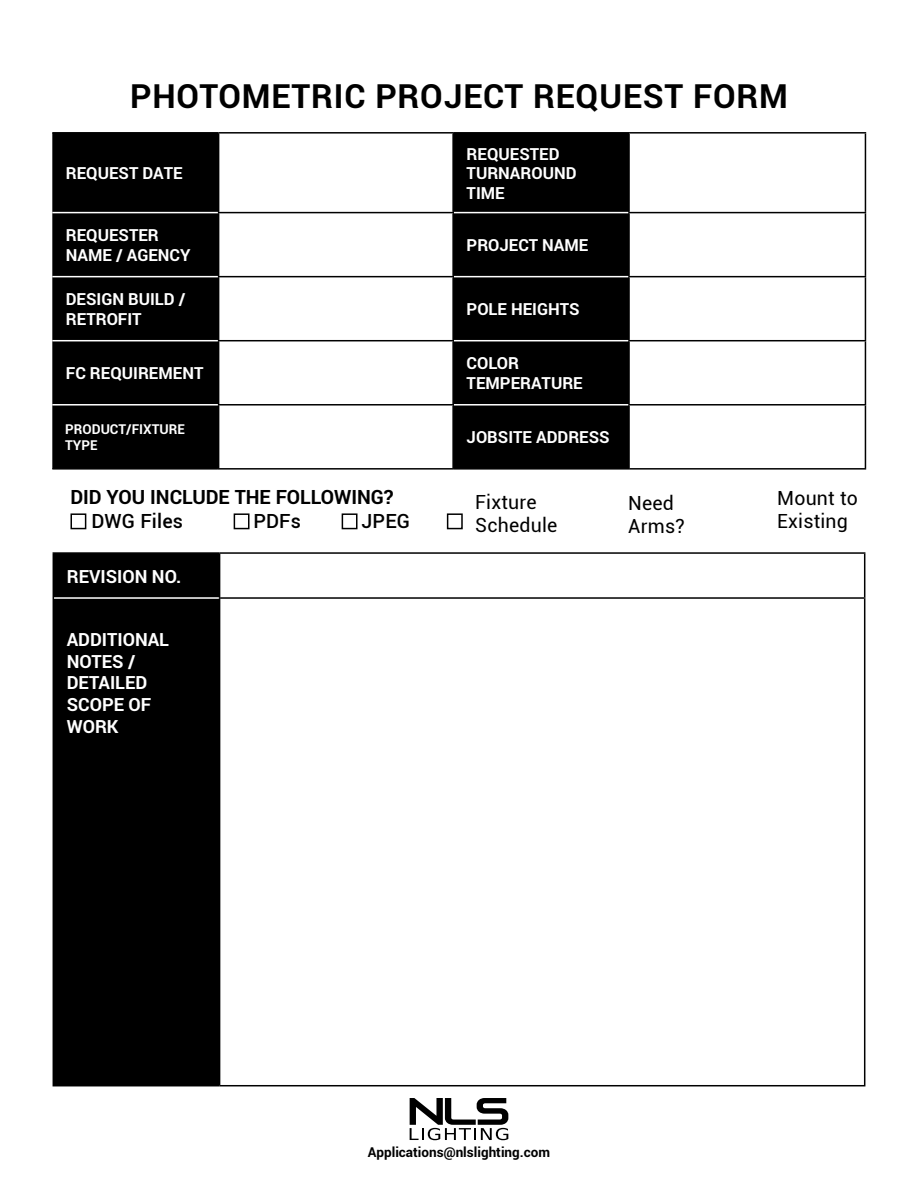
<style>
.page{position:relative;width:918px;height:1188px;background:#fff}
.page>*{position:absolute;margin:0;border:0;box-sizing:border-box;transform-origin:0 0}
.t1{font:700 33px "Roboto";letter-spacing:.025em;color:#000}
.t2{font:19.5px/23.4px "Roboto";letter-spacing:.01em;color:#000}
.t3{font:700 19.5px "Roboto";color:#000}
.t4{font:500 19.5px "Roboto";letter-spacing:.01em;color:#000}
.t5{font:700 18px/21.6px "Roboto";color:#fff}
.t6{font:700 16.5px/19.8px "Roboto";color:#fff}
.t7{font:700 13.5px "Roboto";color:#000}
.t8{font:700 13.5px/16.2px "Roboto";color:#fff}
</style>
<div class="page">
<svg style="left:52px;top:134px;width:576px;height:334px;fill:#000"></svg>
<hr style="left:218px;top:134px;width:1px;height:78px;background:#000">
<hr style="left:453px;top:132px;width:176px;height:2px;background:#000">
<hr style="left:452px;top:134px;width:2px;height:78px;background:#000">
<hr style="left:629px;top:132px;width:237px;height:2px;background:#000">
<hr style="left:628px;top:134px;width:2px;height:78px;background:#000">
<hr style="left:218px;top:213px;width:1px;height:63px;background:#000">
<hr style="left:452px;top:213px;width:2px;height:63px;background:#000">
<hr style="left:628px;top:212px;width:238px;height:1px;background:#000">
<hr style="left:628px;top:213px;width:2px;height:63px;background:#000">
<hr style="left:218px;top:277px;width:1px;height:63px;background:#000">
<hr style="left:452px;top:277px;width:2px;height:63px;background:#000">
<hr style="left:628px;top:276px;width:238px;height:1px;background:#000">
<hr style="left:628px;top:277px;width:2px;height:63px;background:#000">
<hr style="left:218px;top:341px;width:1px;height:63px;background:#000">
<hr style="left:452px;top:341px;width:2px;height:63px;background:#000">
<hr style="left:628px;top:340px;width:238px;height:1px;background:#000">
<hr style="left:628px;top:341px;width:2px;height:63px;background:#000">
<hr style="left:218px;top:406px;width:1px;height:62px;background:#000">
<hr style="left:452px;top:406px;width:2px;height:62px;background:#000">
<hr style="left:628px;top:404px;width:238px;height:2px;background:#000">
<hr style="left:628px;top:406px;width:2px;height:62px;background:#000">
<hr style="left:453px;top:468px;width:176px;height:2px;background:#000">
<hr style="left:629px;top:468px;width:237px;height:2px;background:#000">
<hr style="left:454px;top:212px;width:174px;height:1px;background:#fff">
<hr style="left:454px;top:276px;width:174px;height:1px;background:#fff">
<hr style="left:454px;top:340px;width:174px;height:1px;background:#fff">
<hr style="left:454px;top:404px;width:174px;height:2px;background:#fff">
<hr style="left:219px;top:132px;width:234px;height:2px;background:#000">
<hr style="left:218px;top:212px;width:236px;height:1px;background:#000">
<hr style="left:218px;top:276px;width:236px;height:1px;background:#000">
<hr style="left:218px;top:340px;width:236px;height:1px;background:#000">
<hr style="left:218px;top:404px;width:236px;height:2px;background:#000">
<hr style="left:218px;top:468px;width:235px;height:2px;background:#000">
<hr style="left:52px;top:212px;width:166px;height:1px;background:#fff">
<hr style="left:52px;top:276px;width:166px;height:1px;background:#fff">
<hr style="left:52px;top:340px;width:166px;height:1px;background:#fff">
<hr style="left:52px;top:404px;width:166px;height:2px;background:#fff">
<hr style="left:865px;top:134px;width:1px;height:78px;background:#000">
<hr style="left:865px;top:213px;width:1px;height:63px;background:#000">
<hr style="left:865px;top:277px;width:1px;height:63px;background:#000">
<hr style="left:865px;top:341px;width:1px;height:63px;background:#000">
<hr style="left:865px;top:406px;width:1px;height:62px;background:#000">
<hr style="left:52px;top:468px;width:166px;height:2px;background:#000">
<hr style="left:52px;top:132px;width:167px;height:2px;background:#000">
<svg style="left:410px;top:1098px;width:98px;height:42px"></svg>
<div style="left:54px;top:554px;width:165px;height:531px;background:#000"></div>
<hr style="left:53px;top:552px;width:167px;height:2px;background:#000">
<hr style="left:53px;top:554px;width:1px;height:44px;background:#000">
<hr style="left:220px;top:552px;width:645px;height:2px;background:#000">
<hr style="left:219px;top:554px;width:1px;height:43px;background:#000">
<hr style="left:864px;top:554px;width:1px;height:43px;background:#000">
<hr style="left:53px;top:598px;width:1px;height:487px;background:#000">
<hr style="left:219px;top:597px;width:646px;height:2px;background:#000">
<hr style="left:219px;top:599px;width:1px;height:486px;background:#000">
<hr style="left:864px;top:599px;width:1px;height:486px;background:#000">
<hr style="left:53px;top:1085px;width:167px;height:1px;background:#000">
<hr style="left:220px;top:1085px;width:645px;height:1px;background:#000">
<hr style="left:54px;top:597px;width:165px;height:2px;background:#fff">
<div style="left:70px;top:513px;width:16px;height:16px;border:2px solid #000"></div>
<div style="left:234px;top:513px;width:16px;height:16px;border:2px solid #000"></div>
<div style="left:342px;top:513px;width:16px;height:16px;border:2px solid #000"></div>
<div style="left:447px;top:513px;width:16px;height:16px;border:2px solid #000"></div>
<h1 class="t1" style="left:130px;top:77px;width:659px">PHOTOMETRIC PROJECT REQUEST FORM</h1>
<p class="t6" style="left:66px;top:163px;width:118px">REQUEST DATE</p>
<p class="t6" style="left:467px;top:144px;width:111px">REQUESTED<br>TURNAROUND<br>TIME</p>
<p class="t6" style="left:66px;top:225px;width:126px">REQUESTER<br>NAME / AGENCY</p>
<p class="t6" style="left:467px;top:235px;width:123px">PROJECT NAME</p>
<p class="t6" style="left:66px;top:290px;width:121px">DESIGN BUILD /<br>RETROFIT</p>
<p class="t6" style="left:467px;top:299px;width:114px">POLE HEIGHTS</p>
<p class="t6" style="left:66px;top:363px;width:139px">FC REQUIREMENT</p>
<p class="t6" style="left:467px;top:354px;width:118px">COLOR<br>TEMPERATURE</p>
<p class="t8" style="left:65px;top:420px;width:121px">PRODUCT/FIXTURE<br>TYPE</p>
<p class="t6" style="left:467px;top:428px;width:145px">JOBSITE ADDRESS</p>
<p class="t3" style="left:70px;top:485px;width:325px">DID YOU INCLUDE THE FOLLOWING?</p>
<p class="t4" style="left:92px;top:510px;width:93px">DWG Files</p>
<p class="t4" style="left:253px;top:510px;width:49px">PDFs</p>
<p class="t4" style="left:361px;top:510px;width:50px">JPEG</p>
<p class="t5" style="left:67px;top:565px;width:116px">REVISION NO.</p>
<p class="t5" style="left:67px;top:629px;width:104px">ADDITIONAL<br>NOTES /<br>DETAILED<br>SCOPE OF<br>WORK</p>
<p class="t2" style="left:475px;top:489px;width:84px">Fixture<br>Schedule</p>
<p class="t2" style="left:777px;top:486px;width:82px">Mount to<br>Existing</p>
<p class="t2" style="left:628px;top:491px;width:58px">Need<br>Arms?</p>
<p class="t7" style="left:368px;top:1144px;width:184px">Applications@nlslighting.com</p>
</div>
